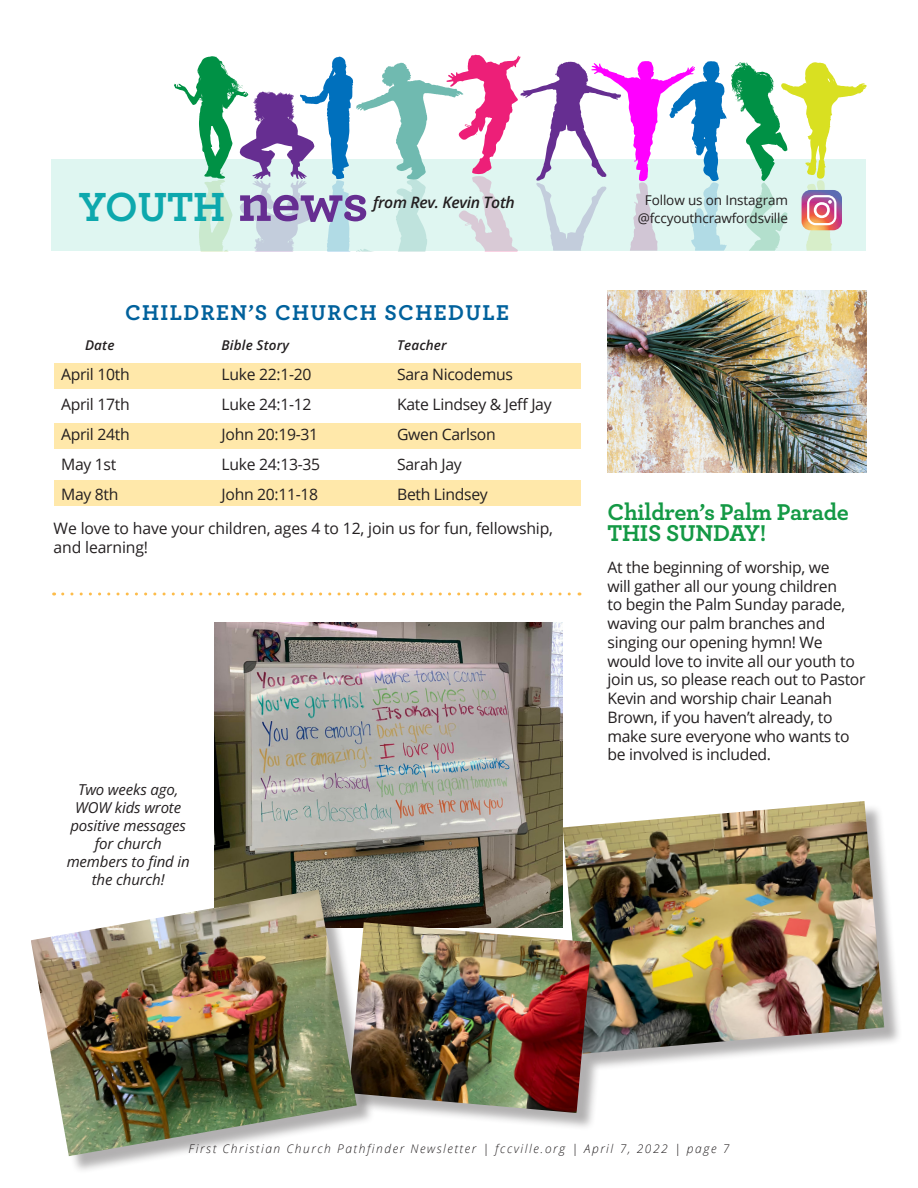
<style>
.page{position:relative;width:918px;height:1188px;background:#fff}
.page>*{position:absolute;margin:0;border:0;box-sizing:border-box;transform-origin:0 0}
.t1{font:700 42.6px "Archer";letter-spacing:-.005em;color:#0da8ad}
.Body_copy{font:700 24px/21px "Archer";letter-spacing:-.01em;color:#149945}
.heads{font:700 22.5px "Archer";letter-spacing:.06em;color:#00619c}
.Body_copy-2{font:15.75px/18.8px "Open Sans";letter-spacing:-.02em;color:#231f20}
.heads-2{font:15.75px "Open Sans";letter-spacing:-.02em;color:#231f20}
.Body_copy-3{font:italic 600 15.75px "Open Sans";letter-spacing:-.02em;color:#231f20}
.Body_copy-4{font:italic 15px/18px "Open Sans";letter-spacing:-.01em;color:#231f20;text-align:center}
.Body_copy-5{font:13.5px/18px "Open Sans";letter-spacing:-.01em;color:#231f20;text-align:center}
.heads-3{font:italic 600 13.5px "Open Sans";letter-spacing:.01em;color:#231f20}
.Body_copy-6{font:italic 300 12px "Open Sans";letter-spacing:.13em;color:#231f20}
.s1{font-size:58.35px;color:#662e91}
</style>
<div class="page">
<img style="left:608px;top:290px;width:259px;height:182px">
<div style="left:51px;top:160px;width:815px;height:91px;background:#dff6f1"></div>
<svg style="left:174px;top:55px;width:693px;height:196px"></svg>
<div style="left:54px;top:481px;width:527px;height:25px;background:#ffe8aa"></div>
<div style="left:54px;top:423px;width:527px;height:26px;background:#ffe8aa"></div>
<div style="left:54px;top:363px;width:527px;height:25px;background:#ffe8aa"></div>
<svg style="left:63px;top:592px;width:517px;height:4px"></svg>
<img style="left:215px;top:622px;width:348px;height:300px">
<div style="left:565px;top:804px;width:337px;height:268px;background:#231f20;opacity:.35"></div>
<img style="left:563px;top:801px;width:321px;height:253px">
<div style="left:352px;top:925px;width:258px;height:206px;background:#231f20;opacity:.35"></div>
<img style="left:375px;top:922px;width:217px;height:191px">
<div style="left:34px;top:892px;width:341px;height:282px;background:#231f20;opacity:.35"></div>
<img style="left:31px;top:890px;width:326px;height:266px">
<p class="t1" style="left:79px;top:173px;width:291px">YOUTH <span class="s1">news</span></p>
<p class="Body_copy-5" style="left:638px;top:190px;width:152px">Follow us on Instagram @fccyouthcrawfordsville</p>
<p class="Body_copy-3" style="left:373px;top:191px;width:143px">from Rev. Kevin Toth</p>
<p class="heads" style="left:125px;top:295px;width:385px">CHILDREN’S CHURCH SCHEDULE</p>
<p class="heads-3" style="left:85px;top:336px;width:31px">Date</p>
<p class="heads-3" style="left:222px;top:336px;width:69px">Bible Story</p>
<p class="heads-3" style="left:397px;top:336px;width:51px">Teacher</p>
<p class="heads-2" style="left:61px;top:364px;width:70px">April 10th</p>
<p class="heads-2" style="left:222px;top:364px;width:91px">Luke 22:1-20</p>
<p class="heads-2" style="left:397px;top:364px;width:117px">Sara Nicodemus</p>
<p class="heads-2" style="left:61px;top:394px;width:70px">April 17th</p>
<p class="heads-2" style="left:222px;top:394px;width:91px">Luke 24:1-12</p>
<p class="heads-2" style="left:397px;top:394px;width:156px">Kate Lindsey &amp; Jeff Jay</p>
<p class="heads-2" style="left:61px;top:424px;width:70px">April 24th</p>
<p class="heads-2" style="left:222px;top:424px;width:98px">John 20:19-31</p>
<p class="heads-2" style="left:397px;top:424px;width:100px">Gwen Carlson</p>
<p class="heads-2" style="left:61px;top:454px;width:57px">May 1st</p>
<p class="heads-2" style="left:222px;top:454px;width:100px">Luke 24:13-35</p>
<p class="heads-2" style="left:397px;top:454px;width:66px">Sarah Jay</p>
<p class="heads-2" style="left:61px;top:484px;width:59px">May 8th</p>
<p class="heads-2" style="left:222px;top:484px;width:98px">John 20:11-18</p>
<p class="heads-2" style="left:397px;top:484px;width:92px">Beth Lindsey</p>
<p class="Body_copy-2" style="left:54px;top:518px;width:501px">We love to have your children, ages 4 to 12, join us for fun, fellowship, and learning!</p>
<p class="Body_copy-4" style="left:67px;top:780px;width:125px">Two weeks ago,<br>WOW kids wrote positive messages for church members to find in the church!</p>
<p class="Body_copy" style="left:608px;top:500px;width:243px">Children’s Palm Parade<br>THIS SUNDAY!</p>
<p class="Body_copy-2" style="left:608px;top:557px;width:260px">At the beginning of worship, we<br>will gather all our young children<br>to begin the Palm Sunday parade, waving our palm branches and singing our opening hymn! We would love to invite all our youth to join us, so please reach out to Pastor<br>Kevin and worship chair Leanah<br>Brown, if you haven’t already, to make sure everyone who wants to be involved is included.</p>
<p class="Body_copy-6" style="left:189px;top:1140px;width:542px">First Christian Church Pathfinder Newsletter | fccville.org | April 7, 2022 | page 7</p>
</div>
